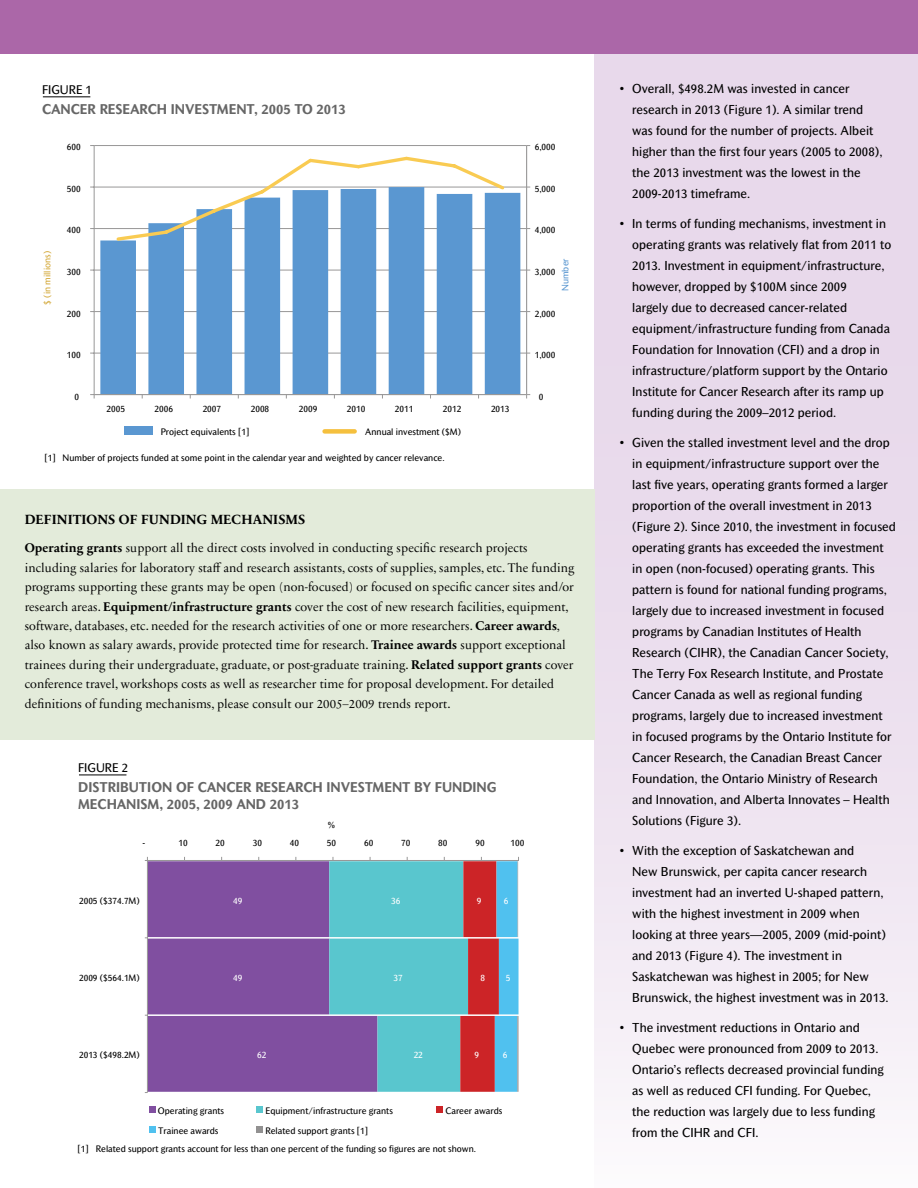
<style>
.page{position:relative;width:918px;height:1188px;background:#fff}
.page>*{position:absolute;margin:0;border:0;box-sizing:border-box;transform-origin:0 0}
.t1{font:700 13.5px/16.2px "Mahsuri Sans";color:#666}
.t2{font:700 13.5px "Sabon Next LT";letter-spacing:.005em;color:#000}
.t3{font:12.75px/19.5px "Sabon Next LT Display";letter-spacing:.005em;color:#000}
.t4{font:12.3px/21px "Mahsuri Sans";letter-spacing:.005em;color:#000}
.t5{font:12px "Mahsuri Sans";color:#000}
.t6{font:9px "Mahsuri Sans";color:#000}
.t7{font:9px "Mahsuri Sans";color:#fff}
.t8{font:9px "Mahsuri Sans";color:#d3a736}
.t9{font:9px "Mahsuri Sans";color:#5a97d1}
.s1{font-family:"Sabon Next LT";font-weight:700}
</style>
<div class="page">
<div style="left:594px;top:50px;width:324px;height:1138px;background:linear-gradient(to bottom,#e4d2e7,#f7f2f8)"></div>
<div style="left:0;top:489px;width:594px;height:251px;background:#e3ebda"></div>
<hr style="left:43px;top:96px;width:47px;height:1px;background:#000">
<hr style="left:94px;top:146px;width:1px;height:249px;background:#989797">
<hr style="left:94px;top:353px;width:433px;height:1px;background:#989797">
<hr style="left:94px;top:311px;width:433px;height:1px;background:#989797">
<hr style="left:94px;top:270px;width:433px;height:1px;background:#989797">
<hr style="left:94px;top:228px;width:433px;height:1px;background:#989797">
<hr style="left:94px;top:187px;width:433px;height:1px;background:#989797">
<hr style="left:94px;top:145px;width:433px;height:1px;background:#989797">
<svg style="left:100px;top:187px;width:420px;height:207px;fill:#5a97d1"></svg>
<hr style="left:526px;top:146px;width:1px;height:249px;background:#989797">
<hr style="left:94px;top:394px;width:433px;height:1px;background:#989797">
<svg style="left:90px;top:394px;width:5px;height:5px"></svg>
<svg style="left:526px;top:394px;width:4px;height:5px"></svg>
<svg style="left:114px;top:156px;width:393px;height:87px"></svg>
<div style="left:325px;top:429px;width:30px;height:5px;background:#f5c03e"></div>
<div style="left:124px;top:426px;width:29px;height:9px;background:#5a97d1"></div>
<div style="left:148px;top:861px;width:181px;height:231px;background:#804fa0"></div>
<hr style="left:147px;top:860px;width:372px;height:1px;background:#989797">
<svg style="left:329px;top:857px;width:190px;height:235px;background:#74a2b3"></svg>
<hr style="left:147px;top:860px;width:1px;height:233px;background:#989797">
<svg style="left:149px;top:1107px;width:6px;height:6px"></svg>
<svg style="left:257px;top:1107px;width:6px;height:6px"></svg>
<svg style="left:437px;top:1107px;width:6px;height:6px"></svg>
<div style="left:149px;top:1127px;width:7px;height:6px;background:#50c1ef"></div>
<svg style="left:257px;top:1127px;width:6px;height:6px"></svg>
<hr style="left:79px;top:775px;width:47px;height:1px;background:#000">
<div style="left:0;top:0;width:918px;height:54px;background:#ab67a8"></div>
<p class="t5" style="left:42px;top:82px;width:51px">FIGURE 1</p>
<p class="t1" style="left:42px;top:101px;width:305px">CANCER RESEARCH INVESTMENT, 2005 TO 2013</p>
<p class="t6" style="left:67px;top:142px;width:15px">600</p>
<p class="t6" style="left:67px;top:183px;width:15px">500</p>
<p class="t8" style="left:42px;top:305px;width:55px;rotate:-90deg">$ (in millions)</p>
<p class="t6" style="left:67px;top:225px;width:15px">400</p>
<p class="t6" style="left:67px;top:266px;width:15px">300</p>
<p class="t6" style="left:67px;top:308px;width:15px">200</p>
<p class="t6" style="left:67px;top:349px;width:15px">100</p>
<p class="t6" style="left:74px;top:391px;width:6px">0</p>
<p class="t6" style="left:107px;top:403px;width:20px">2005</p>
<p class="t6" style="left:155px;top:403px;width:20px">2006</p>
<p class="t6" style="left:203px;top:403px;width:20px">2007</p>
<p class="t6" style="left:251px;top:403px;width:20px">2008</p>
<p class="t6" style="left:299px;top:403px;width:20px">2009</p>
<p class="t6" style="left:347px;top:403px;width:20px">2010</p>
<p class="t6" style="left:395px;top:403px;width:20px">2011</p>
<p class="t6" style="left:443px;top:403px;width:20px">2012</p>
<p class="t6" style="left:491px;top:403px;width:20px">2013</p>
<p class="t6" style="left:161px;top:426px;width:90px">Project equivalents [1]</p>
<p class="t6" style="left:365px;top:426px;width:97px">Annual investment ($M)</p>
<p class="t6" style="left:45px;top:452px;width:402px">[1] Number of projects funded at some point in the calendar year and weighted by cancer relevance.</p>
<p class="t6" style="left:535px;top:142px;width:22px">6,000</p>
<p class="t6" style="left:535px;top:183px;width:22px">5,000</p>
<p class="t6" style="left:535px;top:225px;width:22px">4,000</p>
<p class="t9" style="left:560px;top:291px;width:34px;rotate:-90deg">Number</p>
<p class="t6" style="left:535px;top:266px;width:22px">3,000</p>
<p class="t6" style="left:535px;top:308px;width:22px">2,000</p>
<p class="t6" style="left:535px;top:349px;width:22px">1,000</p>
<p class="t6" style="left:539px;top:391px;width:6px">0</p>
<p class="t2" style="left:25px;top:511px;width:282px">DEFINITIONS OF FUNDING MECHANISMS</p>
<p class="t3" style="left:25px;top:538px;width:551px"><span class="s1">Operating grants</span> support all the direct costs involved in conducting specific research projects including salaries for laboratory staff and research assistants, costs of supplies, samples, etc. The funding programs supporting these grants may be open (non-focused) or focused on specific cancer sites and/or research areas. <span class="s1">Equipment/infrastructure grants</span> cover the cost of new research facilities, equipment, software, databases, etc. needed for the research activities of one or more researchers. <span class="s1">Career awards</span>, also known as salary awards, provide protected time for research. <span class="s1">Trainee awards</span> support exceptional trainees during their undergraduate, graduate, or post-graduate training. <span class="s1">Related support grants</span> cover conference travel, workshops costs as well as researcher time for proposal development. For detailed definitions of funding mechanisms, please consult our 2005–2009 trends report.</p>
<p class="t5" style="left:78px;top:760px;width:51px">FIGURE 2</p>
<p class="t1" style="left:78px;top:779px;width:420px">DISTRIBUTION OF CANCER RESEARCH INVESTMENT BY FUNDING<br>MECHANISM, 2005, 2009 AND 2013</p>
<p class="t6" style="left:328px;top:819px;width:9px">%</p>
<p class="t6" style="left:142px;top:837px;width:4px">-</p>
<p class="t6" style="left:179px;top:837px;width:11px">10</p>
<p class="t6" style="left:216px;top:837px;width:11px">20</p>
<p class="t6" style="left:253px;top:837px;width:11px">30</p>
<p class="t6" style="left:290px;top:837px;width:11px">40</p>
<p class="t6" style="left:327px;top:837px;width:11px">50</p>
<p class="t6" style="left:364px;top:837px;width:11px">60</p>
<p class="t6" style="left:401px;top:837px;width:11px">70</p>
<p class="t6" style="left:438px;top:837px;width:11px">80</p>
<p class="t6" style="left:475px;top:837px;width:11px">90</p>
<p class="t6" style="left:510px;top:837px;width:15px">100</p>
<p class="t6" style="left:79px;top:895px;width:62px">2005 ($374.7M)</p>
<p class="t6" style="left:79px;top:972px;width:62px">2009 ($564.1M)</p>
<p class="t7" style="left:233px;top:895px;width:11px">49</p>
<p class="t7" style="left:233px;top:972px;width:11px">49</p>
<p class="t7" style="left:391px;top:895px;width:11px">36</p>
<p class="t7" style="left:393px;top:972px;width:11px">37</p>
<p class="t7" style="left:477px;top:895px;width:6px">9</p>
<p class="t7" style="left:504px;top:895px;width:6px">6</p>
<p class="t7" style="left:480px;top:972px;width:6px">8</p>
<p class="t7" style="left:506px;top:972px;width:6px">5</p>
<p class="t6" style="left:79px;top:1050px;width:62px">2013 ($498.2M)</p>
<p class="t7" style="left:257px;top:1050px;width:11px">62</p>
<p class="t7" style="left:414px;top:1050px;width:11px">22</p>
<p class="t7" style="left:474px;top:1050px;width:6px">9</p>
<p class="t7" style="left:503px;top:1050px;width:6px">6</p>
<p class="t6" style="left:158px;top:1106px;width:68px">Operating grants</p>
<p class="t6" style="left:266px;top:1106px;width:129px">Equipment/infrastructure grants</p>
<p class="t6" style="left:446px;top:1106px;width:58px">Career awards</p>
<p class="t6" style="left:158px;top:1126px;width:62px">Trainee awards</p>
<p class="t6" style="left:265px;top:1126px;width:104px">Related support grants [1]</p>
<p class="t6" style="left:78px;top:1144px;width:400px">[1] Related support grants account for less than one percent of the funding so figures are not shown.</p>
<p class="t4" style="left:632px;top:78px;width:252px;text-indent:-14px">• Overall, $498.2M was invested in cancer research in 2013 (Figure 1). A similar trend was found for the number of projects. Albeit higher than the first four years (2005 to 2008), the 2013 investment was the lowest in the 2009-2013 timeframe.</p>
<p class="t4" style="left:632px;top:213px;width:261px;text-indent:-14px">• In terms of funding mechanisms, investment in operating grants was relatively flat from 2011 to 2013. Investment in equipment/infrastructure, however, dropped by $100M since 2009<br>largely due to decreased cancer-related equipment/infrastructure funding from Canada Foundation for Innovation (CFI) and a drop in infrastructure/platform support by the Ontario Institute for Cancer Research after its ramp up funding during the 2009–2012 period.</p>
<p class="t4" style="left:632px;top:432px;width:265px;text-indent:-14px">• Given the stalled investment level and the drop in equipment/infrastructure support over the last five years, operating grants formed a larger proportion of the overall investment in 2013 (Figure 2). Since 2010, the investment in focused operating grants has exceeded the investment in open (non-focused) operating grants. This pattern is found for national funding programs, largely due to increased investment in focused programs by Canadian Institutes of Health Research (CIHR), the Canadian Cancer Society, The Terry Fox Research Institute, and Prostate Cancer Canada as well as regional funding programs, largely due to increased investment<br>in focused programs by the Ontario Institute for Cancer Research, the Canadian Breast Cancer Foundation, the Ontario Ministry of Research and Innovation, and Alberta Innovates – Health Solutions (Figure 3).</p>
<p class="t4" style="left:632px;top:840px;width:258px;text-indent:-14px">• With the exception of Saskatchewan and<br>New Brunswick, per capita cancer research investment had an inverted U-shaped pattern, with the highest investment in 2009 when looking at three years—2005, 2009 (mid-point) and 2013 (Figure 4). The investment in Saskatchewan was highest in 2005; for New Brunswick, the highest investment was in 2013.</p>
<p class="t4" style="left:632px;top:1017px;width:253px;text-indent:-14px">• The investment reductions in Ontario and Quebec were pronounced from 2009 to 2013.<br>Ontario’s reflects decreased provincial funding as well as reduced CFI funding. For Quebec, the reduction was largely due to less funding from the CIHR and CFI.</p>
</div>
